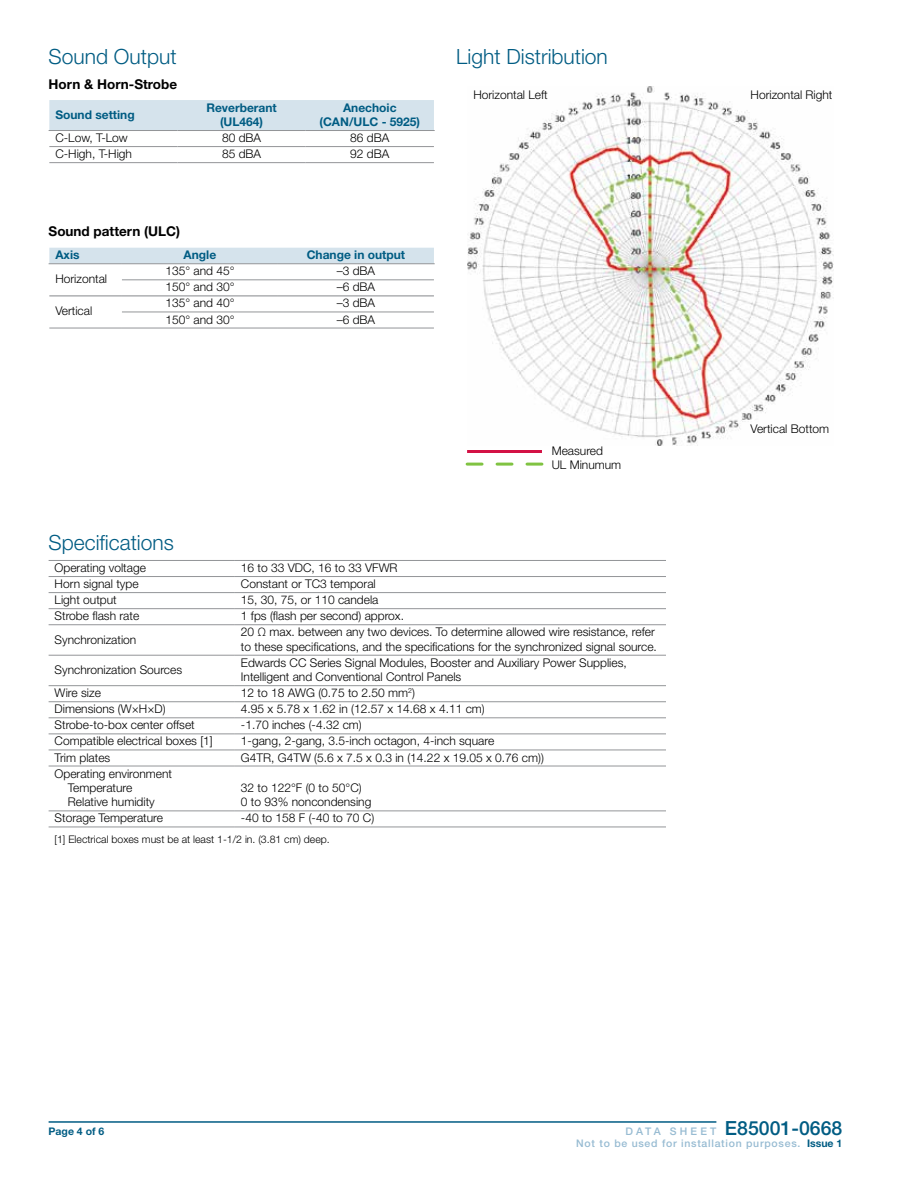
<style>
.page{position:relative;width:918px;height:1188px;background:#fff}
.page>*{position:absolute;margin:0;border:0;box-sizing:border-box;transform-origin:0 0}
.t1{font:300 21px "Helvetica Neue LT Std";color:#005c83}
.t2{font:500 19.5px "Helvetica Neue LT Std";color:#005c83}
.t3{font:700 13.5px "Helvetica Neue LT Std";color:#000}
.t4{font:300 12px/14.4px "Helvetica Neue LT Std";color:#000}
.t5{font:700 12px/14.4px "Helvetica Neue LT Std";color:#005c83;text-align:center}
.t6{font:300 10.5px "Helvetica Neue LT Std";color:#000}
.t7{font:500 10.5px "Helvetica Neue LT Std";letter-spacing:.07em;color:#97bbd2}
.t8{font:700 10.5px "Helvetica Neue LT Std";color:#005c83}
.s1{font-size:10.5px;color:#97bbd2}
.s2{font-weight:700;color:#005c83}
</style>
<div class="page">
<hr style="left:49px;top:1121px;width:667px;height:2px;background:#005c83">
<img style="left:467px;top:86px;width:366px;height:359px">
<hr style="left:49px;top:560px;width:186px;height:1px;background:#939598">
<hr style="left:235px;top:560px;width:431px;height:1px;background:#939598">
<hr style="left:49px;top:811px;width:186px;height:1px;background:#939598">
<hr style="left:235px;top:811px;width:431px;height:1px;background:#939598">
<hr style="left:49px;top:827px;width:186px;height:1px;background:#939598">
<hr style="left:235px;top:827px;width:431px;height:1px;background:#939598">
<hr style="left:49px;top:576px;width:186px;height:1px;background:#939598">
<hr style="left:235px;top:576px;width:431px;height:1px;background:#939598">
<hr style="left:49px;top:592px;width:186px;height:1px;background:#939598">
<hr style="left:235px;top:592px;width:431px;height:1px;background:#939598">
<hr style="left:49px;top:608px;width:186px;height:1px;background:#939598">
<hr style="left:235px;top:608px;width:431px;height:1px;background:#939598">
<hr style="left:49px;top:624px;width:186px;height:1px;background:#939598">
<hr style="left:235px;top:624px;width:431px;height:1px;background:#939598">
<hr style="left:49px;top:655px;width:186px;height:1px;background:#939598">
<hr style="left:235px;top:655px;width:431px;height:1px;background:#939598">
<hr style="left:49px;top:685px;width:186px;height:1px;background:#939598">
<hr style="left:235px;top:685px;width:431px;height:1px;background:#939598">
<hr style="left:49px;top:701px;width:186px;height:1px;background:#939598">
<hr style="left:235px;top:701px;width:431px;height:1px;background:#939598">
<hr style="left:49px;top:717px;width:186px;height:1px;background:#939598">
<hr style="left:235px;top:717px;width:431px;height:1px;background:#939598">
<hr style="left:49px;top:734px;width:186px;height:1px;background:#939598">
<hr style="left:235px;top:734px;width:431px;height:1px;background:#939598">
<hr style="left:49px;top:750px;width:186px;height:1px;background:#939598">
<hr style="left:235px;top:750px;width:431px;height:1px;background:#939598">
<hr style="left:49px;top:766px;width:186px;height:1px;background:#939598">
<hr style="left:235px;top:766px;width:431px;height:1px;background:#939598">
<div style="left:49px;top:100px;width:385px;height:30px;background:#d5e3ec"></div>
<hr style="left:49px;top:130px;width:129px;height:1px;background:#939598">
<hr style="left:178px;top:130px;width:128px;height:1px;background:#939598">
<hr style="left:306px;top:130px;width:129px;height:1px;background:#939598">
<hr style="left:49px;top:146px;width:129px;height:1px;background:#939598">
<hr style="left:178px;top:146px;width:128px;height:1px;background:#939598">
<hr style="left:306px;top:146px;width:128px;height:1px;background:#939598">
<hr style="left:49px;top:162px;width:129px;height:1px;background:#939598">
<hr style="left:178px;top:162px;width:128px;height:1px;background:#939598">
<hr style="left:306px;top:162px;width:128px;height:1px;background:#939598">
<div style="left:49px;top:248px;width:385px;height:15px;background:#d5e3ec"></div>
<hr style="left:49px;top:328px;width:73px;height:1px;background:#939598">
<hr style="left:122px;top:328px;width:156px;height:1px;background:#939598">
<hr style="left:278px;top:328px;width:156px;height:1px;background:#939598">
<hr style="left:49px;top:263px;width:73px;height:1px;background:#939598">
<hr style="left:122px;top:263px;width:156px;height:1px;background:#939598">
<hr style="left:278px;top:263px;width:157px;height:1px;background:#939598">
<hr style="left:49px;top:295px;width:73px;height:1px;background:#939598">
<hr style="left:122px;top:295px;width:156px;height:1px;background:#939598">
<hr style="left:278px;top:295px;width:156px;height:1px;background:#939598">
<hr style="left:122px;top:279px;width:156px;height:1px;background:#939598">
<hr style="left:278px;top:279px;width:156px;height:1px;background:#939598">
<hr style="left:122px;top:312px;width:156px;height:1px;background:#939598">
<hr style="left:278px;top:312px;width:156px;height:1px;background:#939598">
<svg style="left:467px;top:463px;width:75px;height:3px"></svg>
<hr style="left:467px;top:450px;width:75px;height:3px;background:#d31245">
<h1 class="t1" style="left:49px;top:43px;width:129px">Sound Output</h1>
<h1 class="t1" style="left:456px;top:43px;width:153px">Light Distribution</h1>
<p class="t3" style="left:49px;top:76px;width:130px">Horn &amp; Horn-Strobe</p>
<p class="t5" style="left:55px;top:107px;width:81px">Sound setting</p>
<p class="t5" style="left:206px;top:100px;width:72px">Reverberant (UL464)</p>
<p class="t5" style="left:319px;top:100px;width:102px">Anechoic (CAN/ULC - 5925)</p>
<p class="t4" style="left:55px;top:130px;width:74px">C-Low, T-Low</p>
<p class="t4" style="left:222px;top:130px;width:41px">80 dBA</p>
<p class="t4" style="left:350px;top:130px;width:41px">86 dBA</p>
<p class="t4" style="left:55px;top:146px;width:78px">C-High, T-High</p>
<p class="t4" style="left:222px;top:146px;width:41px">85 dBA</p>
<p class="t4" style="left:350px;top:146px;width:41px">92 dBA</p>
<p class="t4" style="left:473px;top:87px;width:76px">Horizontal Left</p>
<p class="t4" style="left:751px;top:87px;width:83px">Horizontal Right</p>
<p class="t3" style="left:49px;top:223px;width:133px">Sound pattern (ULC)</p>
<p class="t5" style="left:55px;top:248px;width:26px">Axis</p>
<p class="t5" style="left:184px;top:248px;width:34px">Angle</p>
<p class="t5" style="left:307px;top:248px;width:100px">Change in output</p>
<p class="t4" style="left:55px;top:272px;width:53px">Horizontal</p>
<p class="t4" style="left:165px;top:264px;width:71px">135° and 45°</p>
<p class="t4" style="left:337px;top:264px;width:40px">–3 dBA</p>
<p class="t4" style="left:165px;top:280px;width:71px">150° and 30°</p>
<p class="t4" style="left:337px;top:280px;width:40px">–6 dBA</p>
<p class="t4" style="left:55px;top:304px;width:38px">Vertical</p>
<p class="t4" style="left:165px;top:296px;width:71px">135° and 40°</p>
<p class="t4" style="left:337px;top:296px;width:40px">–3 dBA</p>
<p class="t4" style="left:165px;top:312px;width:71px">150° and 30°</p>
<p class="t4" style="left:337px;top:312px;width:40px">–6 dBA</p>
<p class="t4" style="left:552px;top:443px;width:71px">Measured<br>UL Minumum</p>
<h1 class="t1" style="left:49px;top:529px;width:127px">Specifications</h1>
<p class="t4" style="left:55px;top:560px;width:93px">Operating voltage</p>
<p class="t4" style="left:241px;top:560px;width:158px">16 to 33 VDC, 16 to 33 VFWR</p>
<p class="t4" style="left:55px;top:576px;width:86px">Horn signal type</p>
<p class="t4" style="left:241px;top:576px;width:136px">Constant or TC3 temporal</p>
<p class="t4" style="left:55px;top:592px;width:64px">Light output</p>
<p class="t4" style="left:241px;top:592px;width:139px">15, 30, 75, or 110 candela</p>
<p class="t4" style="left:55px;top:609px;width:86px">Strobe flash rate</p>
<p class="t4" style="left:241px;top:609px;width:165px">1 fps (flash per second) approx.</p>
<p class="t4" style="left:55px;top:632px;width:83px">Synchronization</p>
<p class="t4" style="left:241px;top:625px;width:418px">20 Ω max. between any two devices. To determine allowed wire resistance, refer to these specifications, and the specifications for the synchronized signal source.</p>
<p class="t4" style="left:55px;top:662px;width:129px">Synchronization Sources</p>
<p class="t4" style="left:241px;top:655px;width:387px">Edwards CC Series Signal Modules, Booster and Auxiliary Power Supplies,<br>Intelligent and Conventional Control Panels</p>
<p class="t4" style="left:55px;top:686px;width:48px">Wire size</p>
<p class="t4" style="left:241px;top:686px;width:176px">12 to 18 AWG (0.75 to 2.50 mm<sup>2</sup>)</p>
<p class="t4" style="left:55px;top:702px;width:113px">Dimensions (W×H×D)</p>
<p class="t4" style="left:241px;top:702px;width:245px">4.95 x 5.78 x 1.62 in (12.57 x 14.68 x 4.11 cm)</p>
<p class="t4" style="left:55px;top:718px;width:142px">Strobe-to-box center offset</p>
<p class="t4" style="left:241px;top:718px;width:122px">-1.70 inches (-4.32 cm)</p>
<p class="t4" style="left:55px;top:734px;width:160px">Compatible electrical boxes [1]</p>
<p class="t4" style="left:241px;top:734px;width:255px">1-gang, 2-gang, 3.5-inch octagon, 4-inch square</p>
<p class="t4" style="left:55px;top:750px;width:57px">Trim plates</p>
<p class="t4" style="left:241px;top:750px;width:305px">G4TR, G4TW (5.6 x 7.5 x 0.3 in (14.22 x 19.05 x 0.76 cm))</p>
<p class="t4" style="left:68px;top:766px;width:106px;text-indent:-13px">Operating environment<br>Temperature<br>Relative humidity</p>
<p class="t4" style="left:241px;top:780px;width:132px">32 to 122°F (0 to 50°C)<br>0 to 93% noncondensing</p>
<p class="t4" style="left:55px;top:811px;width:110px">Storage Temperature</p>
<p class="t4" style="left:241px;top:811px;width:135px">-40 to 158 F (-40 to 70 C)</p>
<p class="t6" style="left:55px;top:833px;width:277px">[1] Electrical boxes must be at least 1-1/2 in. (3.81 cm) deep.</p>
<p class="t4" style="left:751px;top:422px;width:80px">Vertical Bottom</p>
<p class="t8" style="left:49px;top:1124px;width:57px">Page 4 of 6</p>
<h2 class="t2" style="left:625px;top:1116px;width:219px"><span class="s1">D A T A S H E E T</span> E85001-0668</h2>
<p class="t7" style="left:576px;top:1137px;width:268px">Not to be used for installation purposes. <span class="s2">Issue 1</span></p>
</div>
